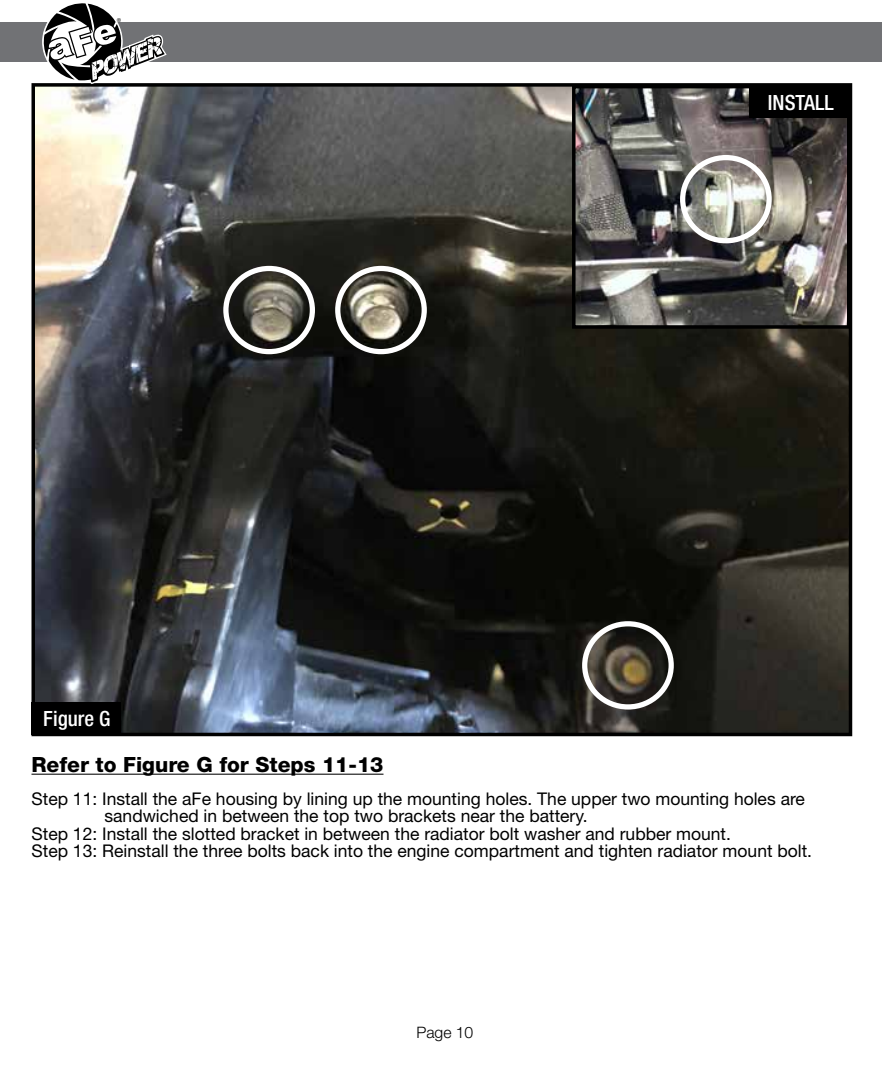
<style>
.page{position:relative;width:882px;height:1071px;background:#fff}
.page>*{position:absolute;margin:0;border:0;box-sizing:border-box;transform-origin:0 0}
.t1{font:800 21px "Helvetica Neue";color:#000}
.t2{font:500 condensed 21px "Helvetica Neue";color:#fff}
.t3{font:17.5px "Helvetica Neue";color:#000}
.t4{font:300 15.75px "Helvetica Neue";color:#000}
.t5{font:8.75px "Myriad";color:#000}
</style>
<div class="page">
<img style="left:37px;top:88px;width:810px;height:643px">
<div style="left:32px;top:83px;width:820px;height:653px;border:4px solid #000"></div>
<div style="left:0;top:23px;width:882px;height:39px;background:#717275"></div>
<svg style="left:43px;top:3px;width:124px;height:82px"></svg>
<hr style="left:32px;top:774px;width:351px;height:1px;background:#000">
<div style="left:32px;top:702px;width:89px;height:32px;background:#000"></div>
<img style="left:577px;top:90px;width:268px;height:234px">
<div style="left:572px;top:85px;width:278px;height:244px;border:4px solid #000"></div>
<div style="left:749px;top:85px;width:103px;height:33px;background:#000"></div>
<div style="left:680px;top:155px;width:92px;height:88px;border:5px solid #fff;border-radius:50%"></div>
<div style="left:223px;top:266px;width:92px;height:88px;border:5px solid #fff;border-radius:50%"></div>
<div style="left:335px;top:266px;width:92px;height:88px;border:5px solid #fff;border-radius:50%"></div>
<div style="left:582px;top:621px;width:92px;height:89px;border:5px solid #fff;border-radius:50%"></div>
<p class="t5" style="left:117px;top:17px;width:6px">®</p>
<p class="t2" style="left:43px;top:706px;width:69px">Figure G</p>
<p class="t2" style="left:768px;top:90px;width:67px">INSTALL</p>
<p class="t1" style="left:32px;top:752px;width:353px">Refer to Figure G for Steps 11-13</p>
<p class="t3" style="left:32px;top:788px;width:775px">Step 11: Install the aFe housing by lining up the mounting holes. The upper two mounting holes are</p>
<p class="t3" style="left:104px;top:806px;width:485px">sandwiched in between the top two brackets near the battery.</p>
<p class="t3" style="left:32px;top:823px;width:701px">Step 12: Install the slotted bracket in between the radiator bolt washer and rubber mount.</p>
<p class="t3" style="left:32px;top:841px;width:782px">Step 13: Reinstall the three bolts back into the engine compartment and tighten radiator mount bolt.</p>
<p class="t4" style="left:416px;top:1023px;width:58px">Page 10</p>
</div>
